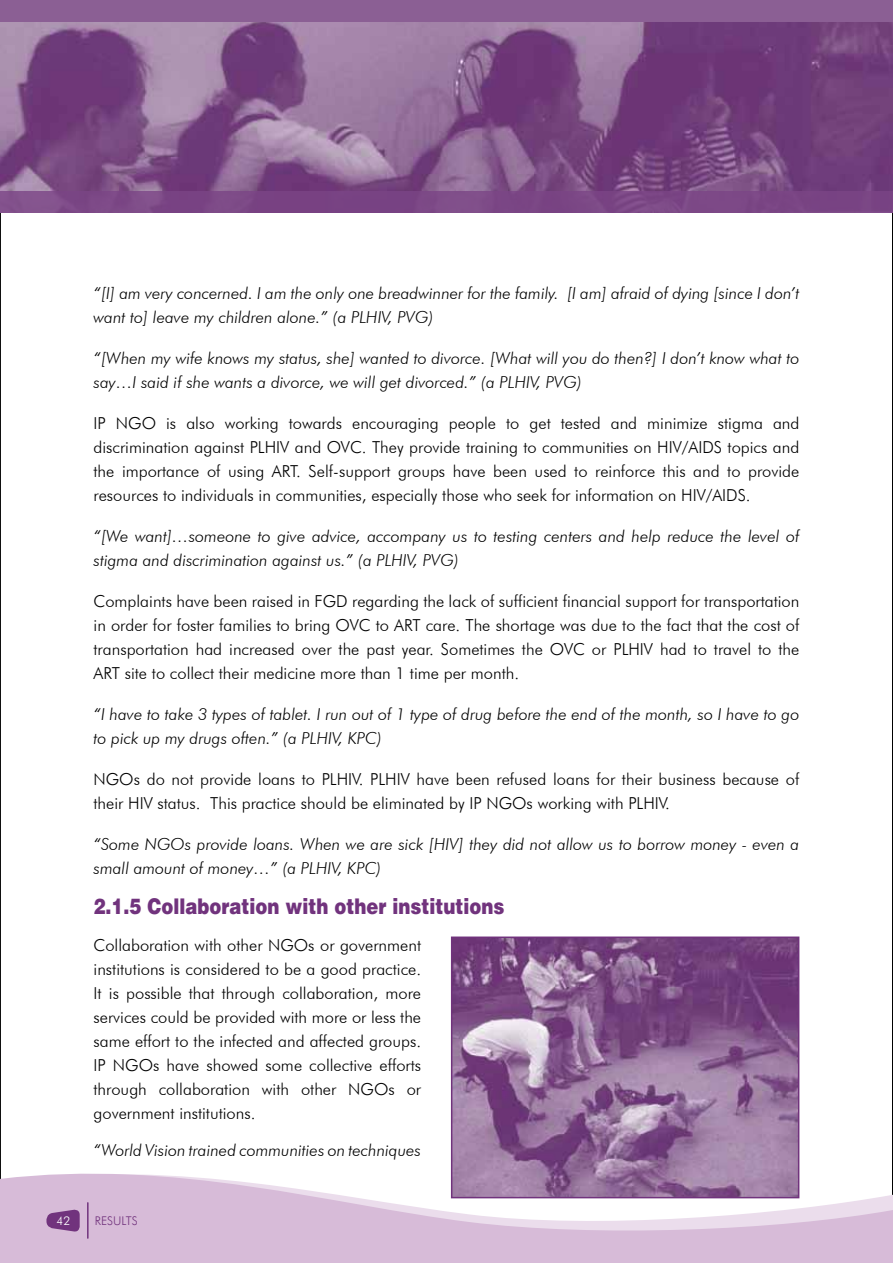
<style>
.page{position:relative;width:893px;height:1263px;background:#fff}
.page>*{position:absolute;margin:0;border:0;box-sizing:border-box;transform-origin:0 0}
.t1{font:900 21.6px "Helvetica";color:#71337d;scale:.83 1}
.t2{font:300 16.5px/24px "Futura BT";color:#000;text-align:justify}
.t3{font:italic 300 16.5px/24px "Futura BT";color:#000}
.t4{font:300 12px "Futura BT";color:#71337d}
.t5{font:300 12px "Futura BT";color:#fff}
</style>
<div class="page">
<svg style="left:892px;top:213px;width:1px;height:945px"></svg>
<svg style="left:0;top:1158px;width:893px;height:105px;fill:#d7bbd8"></svg>
<hr style="left:87px;top:1203px;width:2px;height:35px;background:#71337d">
<svg style="left:46px;top:1209px;width:34px;height:23px"></svg>
<img style="left:454px;top:939px;width:342px;height:256px">
<div style="left:451px;top:936px;width:348px;height:262px;border:2px solid #71337d"></div>
<img style="left:0;top:21px;width:893px;height:170px">
<div style="left:0;top:0;width:893px;height:21px;background:#8b5f94"></div>
<div style="left:0;top:191px;width:893px;height:22px;background:#7b4586"></div>
<p class="t5" style="left:57px;top:1213px;width:15px">42</p>
<p class="t3" style="left:94px;top:281px;width:707px">“[I] am very concerned. I am the only one breadwinner for the family. [I am] afraid of dying [since I don’t want to] leave my children alone.” (a PLHIV, PVG)</p>
<p class="t3" style="left:94px;top:346px;width:707px">“[When my wife knows my status, she] wanted to divorce. [What will you do then?] I don’t know what to say…I said if she wants a divorce, we will get divorced.” (a PLHIV, PVG)</p>
<p class="t2" style="left:94px;top:411px;width:707px">IP NGO is also working towards encouraging people to get tested and minimize stigma and discrimination against PLHIV and OVC. They provide training to communities on HIV/AIDS topics and the importance of using ART. Self-support groups have been used to reinforce this and to provide resources to individuals in communities, especially those who seek for information on HIV/AIDS.</p>
<p class="t3" style="left:94px;top:524px;width:707px">“[We want]…someone to give advice, accompany us to testing centers and help reduce the level of stigma and discrimination against us.” (a PLHIV, PVG)</p>
<p class="t2" style="left:94px;top:589px;width:707px">Complaints have been raised in FGD regarding the lack of sufficient financial support for transportation in order for foster families to bring OVC to ART care. The shortage was due to the fact that the cost of transportation had increased over the past year. Sometimes the OVC or PLHIV had to travel to the ART site to collect their medicine more than 1 time per month.</p>
<p class="t3" style="left:94px;top:702px;width:707px">“I have to take 3 types of tablet. I run out of 1 type of drug before the end of the month, so I have to go to pick up my drugs often.” (a PLHIV, KPC)</p>
<p class="t2" style="left:94px;top:767px;width:707px">NGOs do not provide loans to PLHIV. PLHIV have been refused loans for their business because of their HIV status. This practice should be eliminated by IP NGOs working with PLHIV.</p>
<p class="t3" style="left:94px;top:832px;width:707px">“Some NGOs provide loans. When we are sick [HIV] they did not allow us to borrow money - even a small amount of money…” (a PLHIV, KPC)</p>
<h1 class="t1" style="left:94px;top:892px;width:497px">2.1.5 Collaboration with other institutions</h1>
<p class="t2" style="left:94px;top:933px;width:329px">Collaboration with other NGOs or government institutions is considered to be a good practice.<br>It is possible that through collaboration, more services could be provided with more or less the same effort to the infected and affected groups.<br>IP NGOs have showed some collective efforts through collaboration with other NGOs or government institutions.</p>
<p class="t3" style="left:94px;top:1138px;width:329px">“World Vision trained communities on techniques</p>
<p class="t4" style="left:95px;top:1213px;width:45px">RESULTS</p>
</div>
